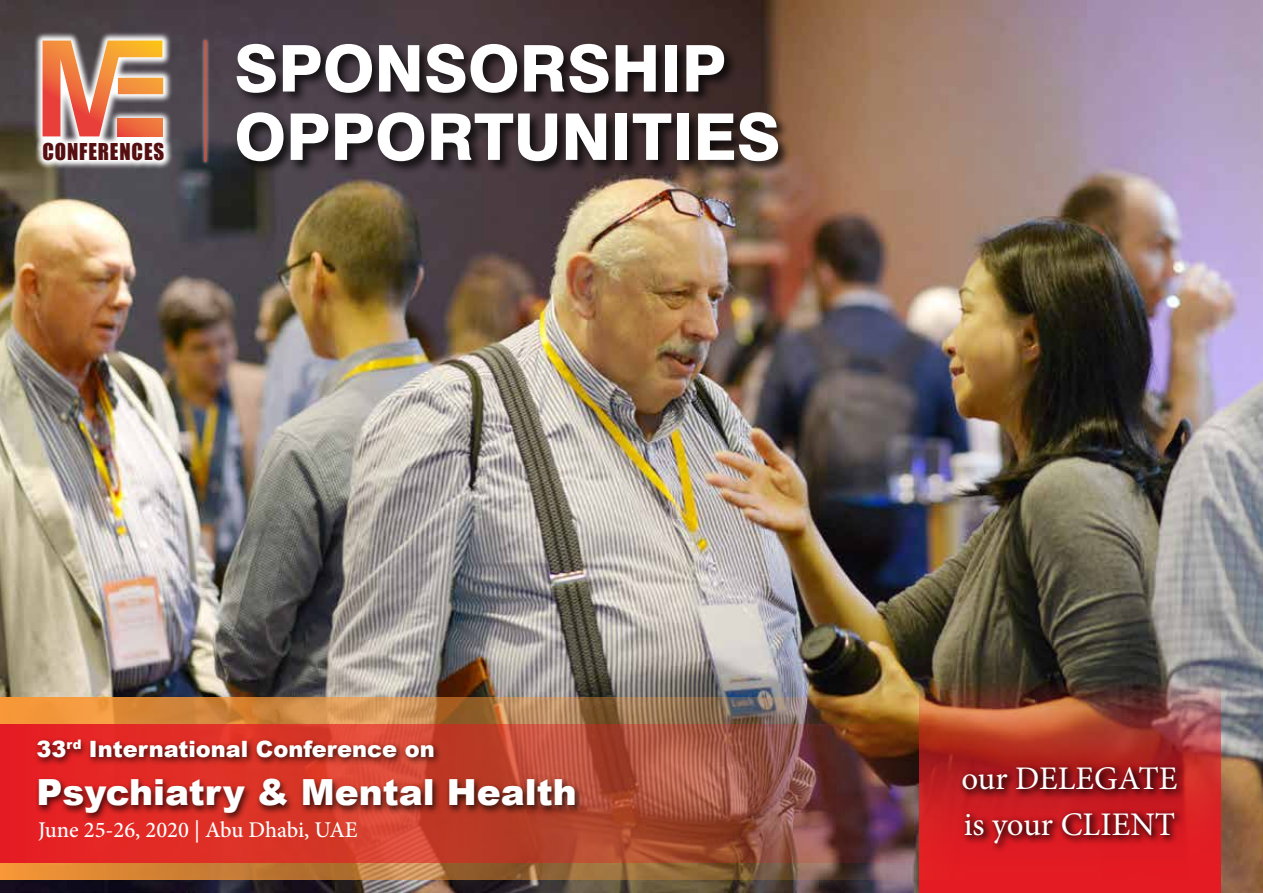
<style>
.page{position:relative;width:1263px;height:893px;background:#fff}
.page>*{position:absolute;margin:0;border:0;box-sizing:border-box;transform-origin:0 0}
.t1{font:800 64.5px "Swiss 721 BT";color:#fff}
.t2{font:900 36px "Arial";color:#fff}
.t3{font:33px/45.6px "Minion Pro";color:#fff}
.t4{font:900 22.5px "Arial";color:#fff}
.t5{font:500 22.5px "Minion Pro";color:#fff}
.t6{font:21.45px "Impact";letter-spacing:.04em;color:#560f11}
</style>
<div class="page">
<img style="left:0;top:0;width:1263px;height:893px">
<div style="left:235px;top:42px;width:557px;height:133px;background:#000;opacity:.75"></div>
<svg style="left:33px;top:31px;width:140px;height:139px"></svg>
<svg style="left:118px;top:136px;width:44px;height:1px"></svg>
<svg style="left:43px;top:41px;width:120px;height:95px;background:#cf8564"></svg>
<img style="left:918px;top:680px;width:302px;height:213px">
<div style="left:958px;top:762px;width:229px;height:92px;background:#e01b22"></div>
<div style="left:958px;top:763px;width:228px;height:88px;background:#000;opacity:.75"></div>
<img style="left:0;top:697px;width:966px;height:182px">
<div style="left:201px;top:37px;width:9px;height:128px;background:#fff;opacity:.75"></div>
<hr style="left:205px;top:41px;width:2px;height:121px;background:#bb594e">
<img style="left:0;top:723px;width:966px;height:139px">
<div style="left:34px;top:736px;width:550px;height:86px;background:#000;opacity:.75"></div>
<p class="t6" style="left:43px;top:134px;width:123px">CONFERENCES</p>
<h1 class="t1" style="left:234px;top:29px;width:493px">SPONSORSHIP</h1>
<h1 class="t1" style="left:234px;top:98px;width:548px">OPPORTUNITIES</h1>
<p class="t4" style="left:37px;top:735px;width:400px">33<sup>rd</sup> International Conference on</p>
<h2 class="t2" style="left:37px;top:770px;width:542px">Psychiatry &amp; Mental Health</h2>
<p class="t5" style="left:38px;top:815px;width:321px">June 25-26, 2020 | Abu Dhabi, UAE</p>
<h3 class="t3" style="left:961px;top:756px;width:218px">our DELEGATE is your CLIENT</h3>
</div>
